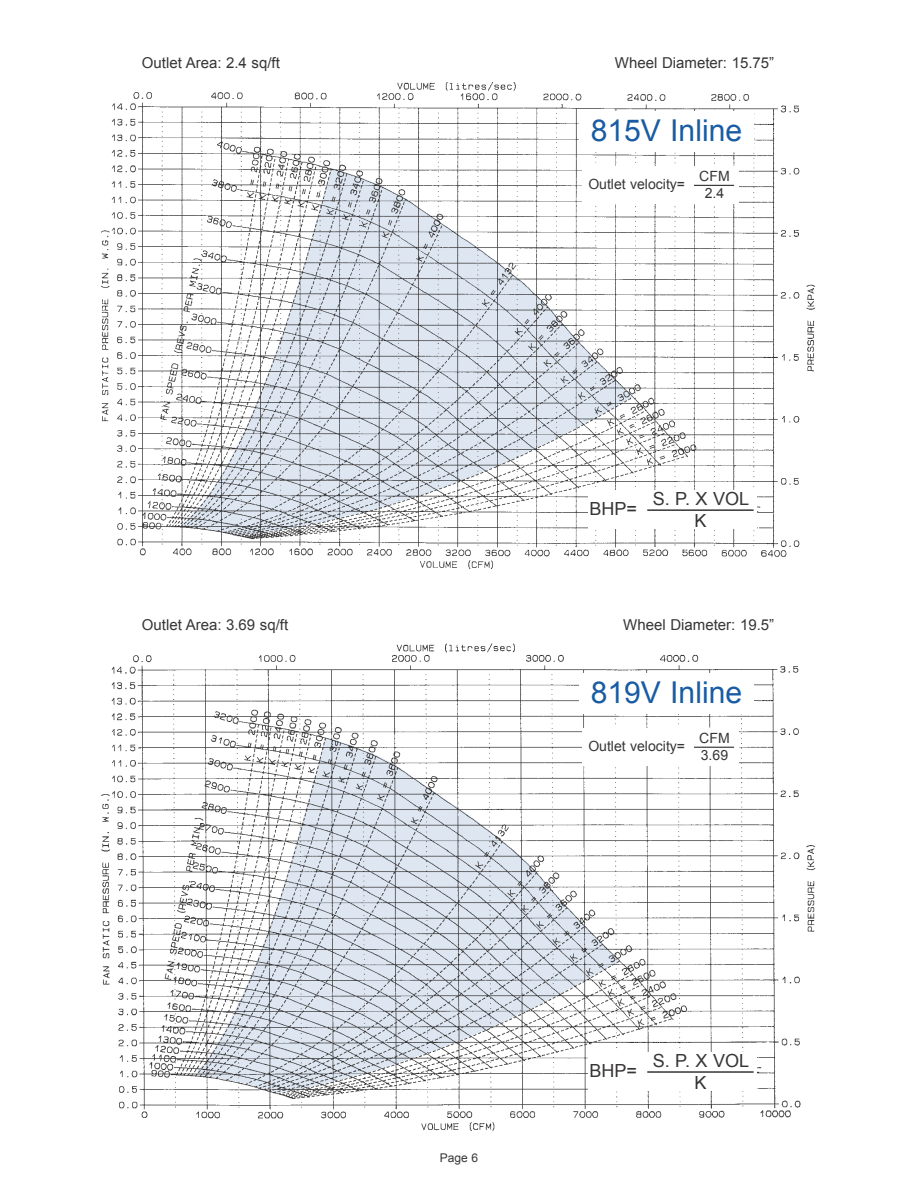
<style>
.page{position:relative;width:918px;height:1188px;background:#fff}
.page>*{position:absolute;margin:0;border:0;box-sizing:border-box;transform-origin:0 0}
.t1{font:30.15px "Arial";color:#1a5ca3}
.t2{font:18px/21.8px "Arial";color:#373535;text-align:center}
.t3{font:15px "Arial";color:#373535}
.t4{font:14.1px/17px "Arial";color:#373535;text-align:center}
.t5{font:12px "Arial";color:#373535}
</style>
<div class="page">
<img style="left:101px;top:82px;width:715px;height:486px">
<div style="left:579px;top:111px;width:175px;height:41px;background:#fff"></div>
<div style="left:582px;top:166px;width:157px;height:38px;background:#fff"></div>
<hr style="left:694px;top:185px;width:40px;height:1px;background:#373535">
<div style="left:588px;top:490px;width:169px;height:39px;background:#fff"></div>
<hr style="left:647px;top:509px;width:107px;height:2px;background:#373535">
<img style="left:101px;top:643px;width:715px;height:487px">
<div style="left:579px;top:673px;width:175px;height:41px;background:#fff"></div>
<div style="left:582px;top:728px;width:157px;height:38px;background:#fff"></div>
<hr style="left:694px;top:747px;width:40px;height:1px;background:#373535">
<div style="left:588px;top:1052px;width:169px;height:39px;background:#fff"></div>
<hr style="left:647px;top:1071px;width:107px;height:2px;background:#373535">
<p class="t3" style="left:142px;top:53px;width:139px">Outlet Area: 2.4 sq/ft</p>
<p class="t3" style="left:615px;top:53px;width:161px">Wheel Diameter: 15.75”</p>
<h1 class="t1" style="left:591px;top:111px;width:153px">815V Inline</h1>
<p class="t4" style="left:588px;top:176px;width:98px">Outlet velocity=</p>
<p class="t4" style="left:699px;top:168px;width:32px">CFM<br>2.4</p>
<p class="t2" style="left:589px;top:498px;width:49px">BHP=</p>
<p class="t2" style="left:653px;top:488px;width:98px">S. P. X VOL<br>K</p>
<p class="t3" style="left:142px;top:615px;width:148px">Outlet Area: 3.69 sq/ft</p>
<p class="t3" style="left:623px;top:615px;width:152px">Wheel Diameter: 19.5”</p>
<h1 class="t1" style="left:591px;top:673px;width:153px">819V Inline</h1>
<p class="t4" style="left:588px;top:738px;width:98px">Outlet velocity=</p>
<p class="t4" style="left:699px;top:730px;width:32px;text-align:left">CFM<br>3.69</p>
<p class="t5" style="left:440px;top:1150px;width:40px">Page 6</p>
<p class="t2" style="left:589px;top:1060px;width:49px">BHP=</p>
<p class="t2" style="left:653px;top:1050px;width:98px">S. P. X VOL<br>K</p>
</div>
